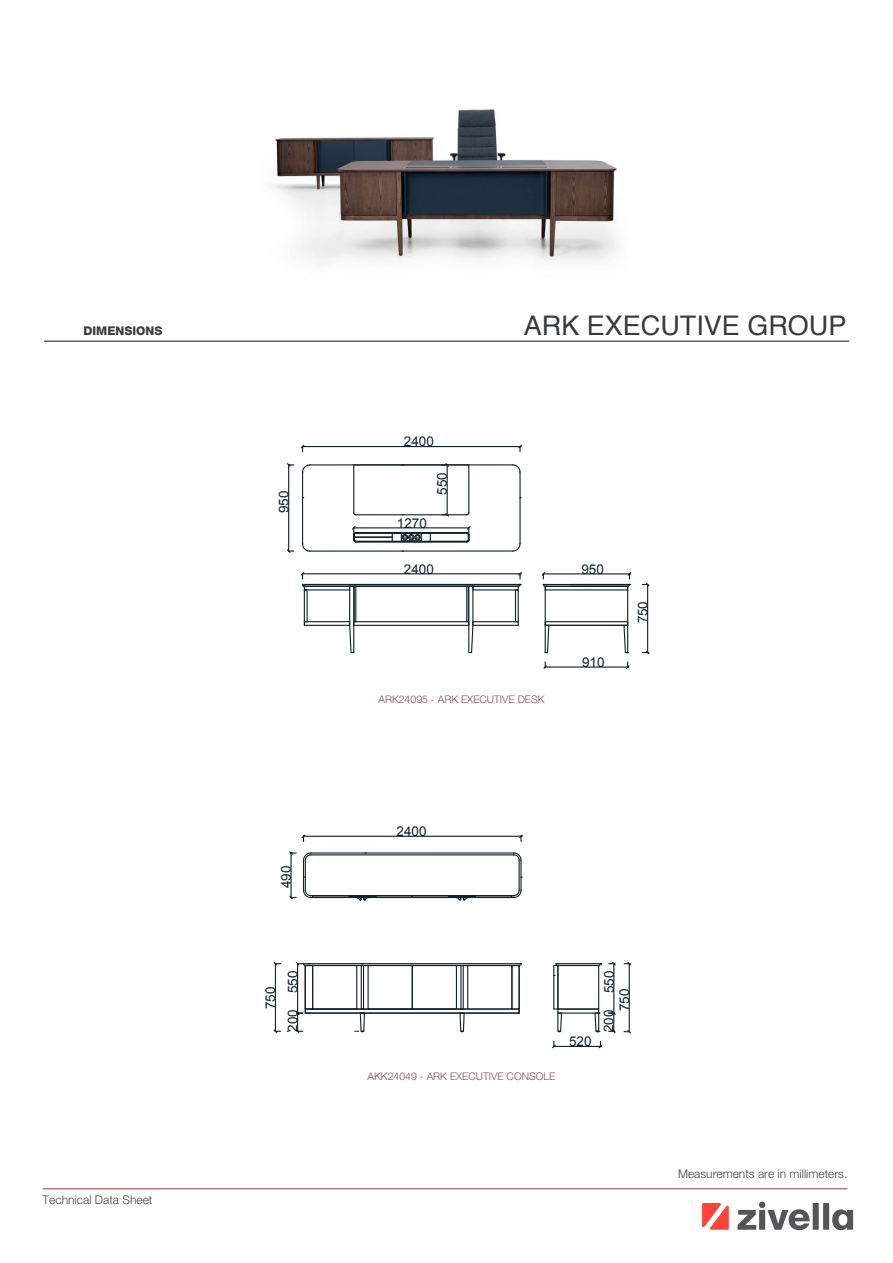
<style>
.page{position:relative;width:893px;height:1263px;background:#fff}
.page>*{position:absolute;margin:0;border:0;box-sizing:border-box;transform-origin:0 0}
.t1{font:27px "Helvetica";color:#373b3e}
.t2{font:13.5px/15.5px "Arial";color:#10222c}
.t3{font:300 12px "Helvetica Neue LT Pro";color:#444648}
.t4{font:300 12px "Helvetica Neue LT Pro";color:#444749}
.t5{font:800 12px "Helvetica Neue LT Pro";color:#373b3e}
.t6{font:300 10.5px "Helvetica Neue LT Pro";color:#874e4f}
</style>
<div class="page">
<img style="left:272px;top:109px;width:347px;height:155px">
<hr style="left:44px;top:341px;width:805px;height:1px;background:#111314">
<hr style="left:43px;top:1188px;width:804px;height:1px;background:#a15153">
<svg style="left:403px;top:535px;width:17px;height:4px"></svg>
<div style="left:401px;top:533px;width:21px;height:8px;border:1px solid #10222c"></div>
<hr style="left:356px;top:533px;width:111px;height:1px;background:#10222c">
<div style="left:354px;top:536px;width:39px;height:2px;border:1px solid #10222c"></div>
<div style="left:392px;top:532px;width:39px;height:10px;border:1px solid #10222c"></div>
<hr style="left:303px;top:446px;width:217px;height:1px;background:#10222c">
<svg style="left:300px;top:444px;width:5px;height:8px"></svg>
<svg style="left:517px;top:444px;width:5px;height:8px"></svg>
<hr style="left:520px;top:860px;width:2px;height:30px;background:#10222c">
<hr style="left:303px;top:860px;width:1px;height:30px;background:#10222c">
<hr style="left:311px;top:852px;width:203px;height:1px;background:#10222c">
<svg style="left:513px;top:852px;width:9px;height:9px"></svg>
<hr style="left:519px;top:860px;width:1px;height:30px;background:#10222c">
<hr style="left:305px;top:860px;width:1px;height:30px;background:#10222c">
<svg style="left:303px;top:852px;width:9px;height:9px"></svg>
<hr style="left:311px;top:854px;width:203px;height:1px;background:#10222c">
<hr style="left:304px;top:836px;width:217px;height:1px;background:#10222c">
<svg style="left:301px;top:834px;width:5px;height:7px"></svg>
<svg style="left:518px;top:834px;width:5px;height:7px"></svg>
<hr style="left:290px;top:853px;width:2px;height:44px;background:#10222c">
<svg style="left:289px;top:895px;width:7px;height:5px"></svg>
<svg style="left:289px;top:851px;width:7px;height:5px"></svg>
<hr style="left:647px;top:584px;width:1px;height:68px;background:#10222c">
<svg style="left:643px;top:582px;width:7px;height:5px"></svg>
<svg style="left:643px;top:650px;width:7px;height:5px"></svg>
<hr style="left:460px;top:965px;width:1px;height:44px;background:#10222c">
<hr style="left:463px;top:965px;width:1px;height:44px;background:#10222c">
<div style="left:557px;top:965px;width:42px;height:44px;border:1px solid #10222c"></div>
<div style="left:557px;top:1008px;width:42px;height:6px;border:1px solid #10222c"></div>
<div style="left:555px;top:963px;width:46px;height:1px;border:1px solid #10222c"></div>
<hr style="left:558px;top:965px;width:41px;height:1px;background:#10222c">
<div style="left:553px;top:965px;width:5px;height:44px;border:1px solid #10222c"></div>
<hr style="left:554px;top:1046px;width:46px;height:1px;background:#10222c">
<svg style="left:552px;top:1041px;width:4px;height:8px"></svg>
<svg style="left:598px;top:1041px;width:5px;height:8px"></svg>
<svg style="left:557px;top:1012px;width:6px;height:20px"></svg>
<svg style="left:594px;top:1012px;width:6px;height:20px"></svg>
<svg style="left:597px;top:963px;width:5px;height:4px"></svg>
<hr style="left:629px;top:964px;width:1px;height:68px;background:#10222c">
<svg style="left:624px;top:1029px;width:7px;height:5px"></svg>
<svg style="left:624px;top:961px;width:7px;height:5px"></svg>
<hr style="left:613px;top:964px;width:1px;height:49px;background:#10222c">
<svg style="left:609px;top:1010px;width:7px;height:23px"></svg>
<svg style="left:609px;top:961px;width:7px;height:5px"></svg>
<svg style="left:459px;top:1014px;width:6px;height:18px"></svg>
<div style="left:467px;top:965px;width:45px;height:44px;border:1px solid #10222c"></div>
<div style="left:412px;top:965px;width:45px;height:44px;border:1px solid #10222c"></div>
<hr style="left:363px;top:965px;width:1px;height:44px;background:#10222c">
<hr style="left:361px;top:965px;width:1px;height:44px;background:#10222c">
<div style="left:312px;top:965px;width:45px;height:44px;border:1px solid #10222c"></div>
<div style="left:368px;top:965px;width:45px;height:44px;border:1px solid #10222c"></div>
<hr style="left:288px;top:465px;width:1px;height:86px;background:#10222c">
<svg style="left:287px;top:548px;width:7px;height:5px"></svg>
<svg style="left:287px;top:463px;width:7px;height:5px"></svg>
<hr style="left:356px;top:541px;width:111px;height:1px;background:#10222c">
<hr style="left:356px;top:532px;width:111px;height:1px;background:#10222c">
<svg style="left:303px;top:889px;width:219px;height:12px"></svg>
<hr style="left:354px;top:527px;width:115px;height:1px;background:#10222c">
<svg style="left:352px;top:526px;width:5px;height:17px"></svg>
<svg style="left:466px;top:526px;width:5px;height:17px"></svg>
<svg style="left:353px;top:511px;width:4px;height:5px"></svg>
<hr style="left:356px;top:514px;width:111px;height:1px;background:#10222c">
<svg style="left:300px;top:572px;width:222px;height:82px"></svg>
<div style="left:543px;top:584px;width:87px;height:1px;border:1px solid #10222c"></div>
<div style="left:545px;top:586px;width:83px;height:40px;border:1px solid #10222c"></div>
<div style="left:545px;top:621px;width:83px;height:5px;border:1px solid #10222c"></div>
<div style="left:545px;top:586px;width:83px;height:4px;border:1px solid #10222c"></div>
<div style="left:570px;top:584px;width:60px;height:1px;border:1px solid #10222c"></div>
<hr style="left:543px;top:573px;width:86px;height:1px;background:#10222c">
<svg style="left:626px;top:572px;width:6px;height:16px"></svg>
<svg style="left:544px;top:624px;width:6px;height:30px"></svg>
<svg style="left:623px;top:624px;width:6px;height:30px"></svg>
<hr style="left:545px;top:666px;width:83px;height:2px;background:#10222c">
<svg style="left:543px;top:662px;width:5px;height:7px"></svg>
<svg style="left:625px;top:662px;width:5px;height:7px"></svg>
<div style="left:305px;top:965px;width:8px;height:44px;border:1px solid #10222c"></div>
<div style="left:511px;top:965px;width:9px;height:44px;border:1px solid #10222c"></div>
<div style="left:305px;top:1008px;width:215px;height:6px;border:1px solid #10222c"></div>
<svg style="left:355px;top:1009px;width:11px;height:23px"></svg>
<hr style="left:313px;top:1008px;width:45px;height:1px;background:#10222c">
<hr style="left:358px;top:1008px;width:45px;height:1px;background:#10222c">
<hr style="left:403px;top:1008px;width:63px;height:1px;background:#10222c">
<hr style="left:297px;top:964px;width:1px;height:49px;background:#10222c">
<svg style="left:295px;top:961px;width:227px;height:6px"></svg>
<svg style="left:295px;top:1010px;width:8px;height:23px"></svg>
<hr style="left:275px;top:964px;width:1px;height:67px;background:#10222c">
<svg style="left:273px;top:961px;width:7px;height:5px"></svg>
<svg style="left:273px;top:1028px;width:7px;height:5px"></svg>
<svg style="left:512px;top:464px;width:9px;height:8px"></svg>
<hr style="left:519px;top:472px;width:2px;height:72px;background:#10222c">
<svg style="left:513px;top:542px;width:8px;height:10px"></svg>
<hr style="left:310px;top:550px;width:203px;height:2px;background:#10222c">
<svg style="left:302px;top:543px;width:9px;height:9px"></svg>
<hr style="left:302px;top:472px;width:1px;height:72px;background:#10222c">
<svg style="left:302px;top:464px;width:9px;height:9px"></svg>
<svg style="left:541px;top:572px;width:6px;height:16px"></svg>
<hr style="left:310px;top:464px;width:203px;height:1px;background:#10222c">
<hr style="left:447px;top:465px;width:1px;height:50px;background:#10222c">
<svg style="left:442px;top:463px;width:8px;height:5px"></svg>
<svg style="left:442px;top:512px;width:8px;height:5px"></svg>
<svg style="left:737px;top:1210px;width:19px;height:20px"></svg>
<div style="left:759px;top:1210px;width:6px;height:20px;background:#54555a"></div>
<div style="left:759px;top:1201px;width:6px;height:7px;background:#54555a;border-radius:50%"></div>
<svg style="left:767px;top:1209px;width:43px;height:21px"></svg>
<div style="left:813px;top:1203px;width:6px;height:27px;background:#54555a"></div>
<div style="left:823px;top:1203px;width:6px;height:27px;background:#54555a"></div>
<svg style="left:832px;top:1209px;width:21px;height:21px"></svg>
<svg style="left:702px;top:1203px;width:27px;height:27px"></svg>
<p class="t5" style="left:83px;top:324px;width:81px">DIMENSIONS</p>
<h1 class="t1" style="left:524px;top:305px;width:324px">ARK EXECUTIVE GROUP</h1>
<p class="t4" style="left:43px;top:1193px;width:111px">Technical Data Sheet</p>
<p class="t2" style="left:276px;top:513px;width:24px;rotate:-90deg">950</p>
<p class="t2" style="left:278px;top:888px;width:24px;rotate:-90deg">490</p>
<p class="t2" style="left:263px;top:1009px;width:24px;rotate:-90deg">750</p>
<p class="t2" style="left:285px;top:993px;width:24px;rotate:-90deg">550</p>
<p class="t2" style="left:285px;top:1031px;width:24px;rotate:-90deg">200</p>
<p class="t2" style="left:404px;top:434px;width:31px">2400</p>
<p class="t2" style="left:435px;top:495px;width:24px;rotate:-90deg">550</p>
<p class="t2" style="left:397px;top:515px;width:31px">1270</p>
<p class="t2" style="left:404px;top:561px;width:31px">2400</p>
<p class="t2" style="left:581px;top:561px;width:24px">950</p>
<p class="t6" style="left:378px;top:693px;width:168px">ARK24095 - ARK EXECUTIVE DESK</p>
<p class="t2" style="left:582px;top:655px;width:24px">910</p>
<p class="t2" style="left:635px;top:623px;width:24px;rotate:-90deg">750</p>
<p class="t2" style="left:397px;top:824px;width:31px">2400</p>
<p class="t6" style="left:368px;top:1070px;width:189px">AKK24049 - ARK EXECUTIVE CONSOLE</p>
<p class="t2" style="left:569px;top:1034px;width:24px">520</p>
<p class="t2" style="left:601px;top:993px;width:24px;rotate:-90deg">550</p>
<p class="t2" style="left:601px;top:1011px;width:24px;text-indent:-21px;rotate:-90deg">200<br>750</p>
<p class="t3" style="left:678px;top:1167px;width:171px">Measurements are in millimeters.</p>
</div>
